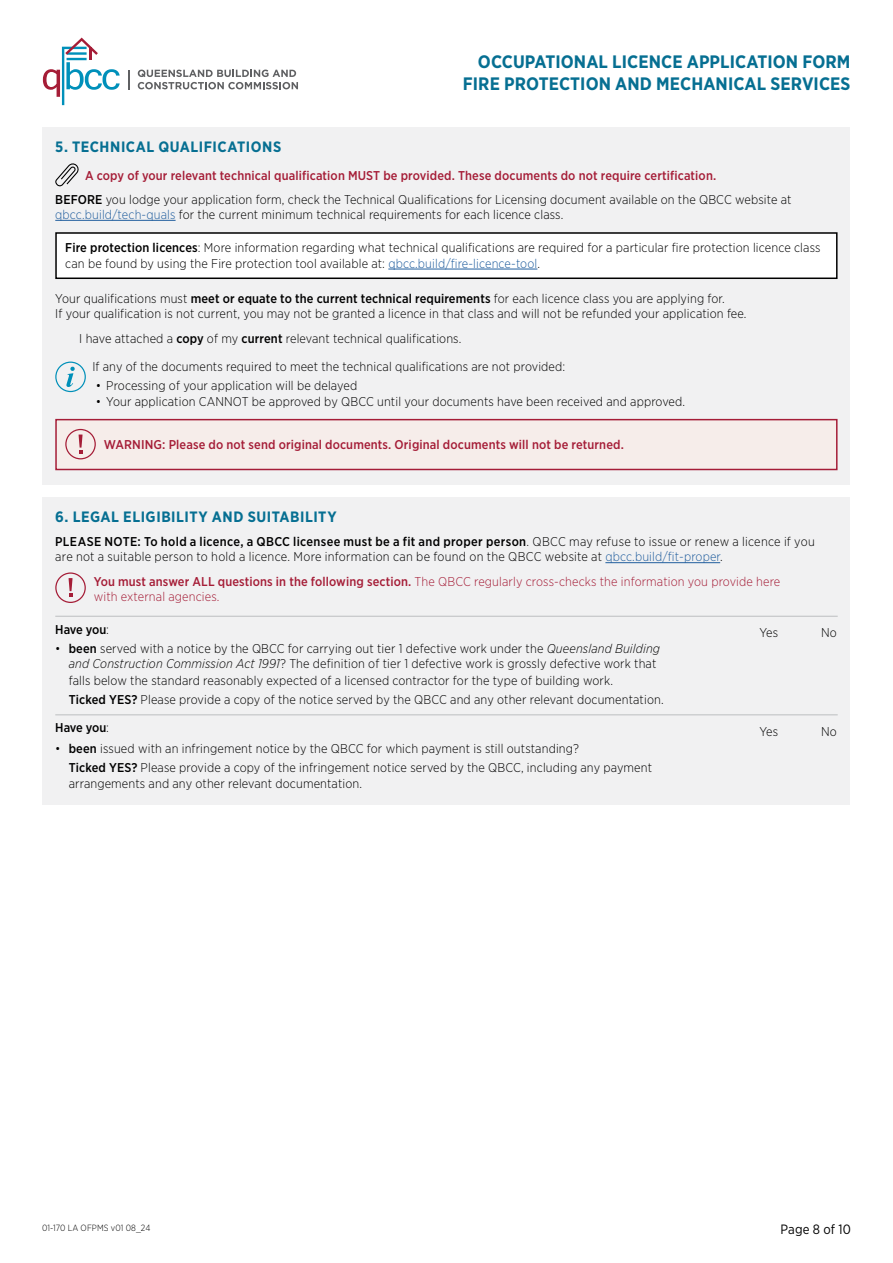
<style>
.page{position:relative;width:893px;height:1263px;background:#fff}
.page>*{position:absolute;margin:0;border:0;box-sizing:border-box;transform-origin:0 0}
.t1{font:700 18px/21.6px "Gotham Narrow";letter-spacing:.005em;color:#066f92;text-align:right}
.Form_Styles_H2_Form_Section_title{font:700 15px "Gotham Narrow";letter-spacing:.035em;color:#066f92}
.t2{font:13.5px "Gotham Narrow";letter-spacing:.01em;color:#000}
.Form_Styles_P_Form_body{font:300 12.75px/15.3px "Gotham Narrow";letter-spacing:.01em;color:#000}
.Form_Styles_P_Form_body-2{font:500 12.75px "Gotham Narrow";letter-spacing:.01em;color:#a51d37}
.Form_Styles_P_Form_body-3{font:300 12.75px/15.3px "Gotham Narrow";letter-spacing:.01em;color:#a51d37}
.Form_Styles_P_Form_body_w_line_above{font:500 12.75px "Gotham Narrow";letter-spacing:-.02em;color:#000}
.t3{font:300 9px "Gotham Narrow";letter-spacing:.01em;color:#000}
.s1{font-weight:500}
.s2{color:#215e9e}
.s3{font-weight:300}
.s4{font-style:italic}
</style>
<div class="page">
<svg style="left:138px;top:70px;width:160px;height:19px"></svg>
<svg style="left:43px;top:38px;width:77px;height:67px"></svg>
<svg style="left:128px;top:70px;width:1px;height:19px"></svg>
<div style="left:43px;top:128px;width:807px;height:357px;background:#f1f1f2"></div>
<hr style="left:55px;top:220px;width:121px;height:1px;background:#215e9e">
<svg style="left:55px;top:163px;width:24px;height:23px"></svg>
<div style="left:56px;top:233px;width:781px;height:45px;background:#fff"></div>
<hr style="left:388px;top:269px;width:149px;height:1px;background:#215e9e">
<div style="left:55px;top:232px;width:782px;height:47px;border:2px solid #000"></div>
<svg style="left:55px;top:362px;width:31px;height:30px"></svg>
<div style="left:56px;top:420px;width:781px;height:49px;background:#f6edea"></div>
<svg style="left:65px;top:429px;width:31px;height:30px"></svg>
<div style="left:55px;top:419px;width:782px;height:51px;border:2px solid #a51d37"></div>
<div style="left:43px;top:497px;width:807px;height:308px;background:#f1f1f2"></div>
<hr style="left:605px;top:562px;width:115px;height:1px;background:#215e9e">
<hr style="left:55px;top:616px;width:783px;height:1px;background:#bcbec0">
<hr style="left:55px;top:714px;width:783px;height:1px;background:#bcbec0">
<svg style="left:55px;top:572px;width:31px;height:31px"></svg>
<h1 class="t1" style="left:463px;top:51px;width:389px">OCCUPATIONAL LICENCE APPLICATION FORM<br>FIRE PROTECTION AND MECHANICAL SERVICES</h1>
<h2 class="Form_Styles_H2_Form_Section_title" style="left:55px;top:137px;width:227px">5. TECHNICAL QUALIFICATIONS</h2>
<p class="Form_Styles_P_Form_body-2" style="left:85px;top:167px;width:633px">A copy of your relevant technical qualification MUST be provided. These documents do not require certification.</p>
<p class="Form_Styles_P_Form_body" style="left:55px;top:191px;width:738px"><span class="s1">BEFORE</span> you lodge your application form, check the Technical Qualifications for Licensing document available on the QBCC website at <span class="s2">qbcc.build/tech-quals</span> for the current minimum technical requirements for each licence class.</p>
<p class="Form_Styles_P_Form_body" style="left:65px;top:240px;width:757px"><span class="s1">Fire protection licences</span>: More information regarding what technical qualifications are required for a particular fire protection licence class can be found by using the Fire protection tool available at: <span class="s2">qbcc.build/fire-licence-tool</span>.</p>
<p class="Form_Styles_P_Form_body" style="left:55px;top:290px;width:693px">Your qualifications must <span class="s1">meet or equate to the current technical requirements</span> for each licence class you are applying for.<br>If your qualification is not current, you may not be granted a licence in that class and will not be refunded your application fee.</p>
<p class="Form_Styles_P_Form_body" style="left:79px;top:330px;width:384px">I have attached a <span class="s1">copy</span> of my <span class="s1">current</span> relevant technical qualifications.</p>
<p class="Form_Styles_P_Form_body" style="left:92px;top:358px;width:474px">If any of the documents required to meet the technical qualifications are not provided:</p>
<p class="Form_Styles_P_Form_body" style="left:96px;top:378px;width:263px">• Processing of your application will be delayed</p>
<p class="Form_Styles_P_Form_body" style="left:96px;top:393px;width:591px">• Your application CANNOT be approved by QBCC until your documents have been received and approved.</p>
<p class="Form_Styles_P_Form_body-2" style="left:104px;top:436px;width:521px">WARNING: Please do not send original documents. Original documents will not be returned.</p>
<h2 class="Form_Styles_H2_Form_Section_title" style="left:55px;top:507px;width:283px">6. LEGAL ELIGIBILITY AND SUITABILITY</h2>
<p class="Form_Styles_P_Form_body" style="left:55px;top:534px;width:761px"><span class="s1">PLEASE NOTE: To hold a licence, a QBCC licensee must be a fit and proper person</span>. QBCC may refuse to issue or renew a licence if you are not a suitable person to hold a licence. More information can be found on the QBCC website at <span class="s2">qbcc.build/fit-proper</span>.</p>
<p class="Form_Styles_P_Form_body-3" style="left:94px;top:573px;width:688px"><span class="s1">You must answer ALL questions in the following section.</span> The QBCC regularly cross-checks the information you provide here with external agencies.</p>
<p class="Form_Styles_P_Form_body_w_line_above" style="left:55px;top:621px;width:55px">Have you<span class="s3">:</span></p>
<p class="Form_Styles_P_Form_body" style="left:69px;top:640px;width:593px;line-height:15.8px;text-indent:-14px">• <span class="s1">been</span> served with a notice by the QBCC for carrying out tier 1 defective work under the <span class="s4">Queensland Building and Construction Commission Act 1991</span>? The definition of tier 1 defective work is grossly defective work that falls below the standard reasonably expected of a licensed contractor for the type of building work.</p>
<p class="Form_Styles_P_Form_body" style="left:759px;top:624px;width:20px">Yes</p>
<p class="Form_Styles_P_Form_body" style="left:821px;top:624px;width:17px">No</p>
<p class="Form_Styles_P_Form_body" style="left:69px;top:692px;width:596px"><span class="s1">Ticked YES?</span> Please provide a copy of the notice served by the QBCC and any other relevant documentation.</p>
<p class="Form_Styles_P_Form_body_w_line_above" style="left:55px;top:720px;width:55px">Have you<span class="s3">:</span></p>
<p class="Form_Styles_P_Form_body" style="left:55px;top:740px;width:525px">• <span class="s1">been</span> issued with an infringement notice by the QBCC for which payment is still outstanding?</p>
<p class="Form_Styles_P_Form_body" style="left:69px;top:760px;width:585px"><span class="s1">Ticked YES?</span> Please provide a copy of the infringement notice served by the QBCC, including any payment arrangements and any other relevant documentation.</p>
<p class="Form_Styles_P_Form_body" style="left:759px;top:724px;width:20px">Yes</p>
<p class="Form_Styles_P_Form_body" style="left:821px;top:724px;width:17px">No</p>
<p class="t3" style="left:42px;top:1222px;width:110px">01-170 LA OFPMS v01 08_24</p>
<p class="t2" style="left:781px;top:1221px;width:72px">Page 8 of 10</p>
</div>
